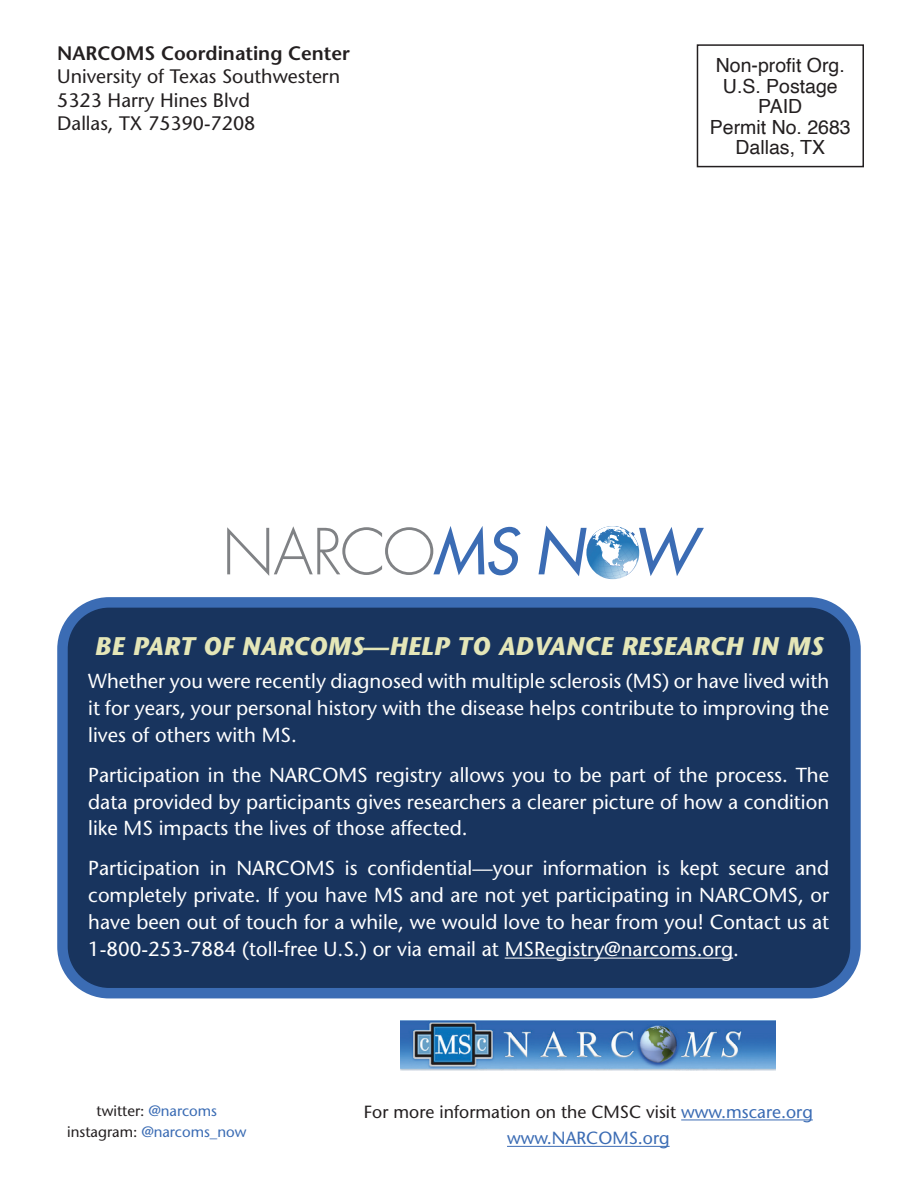
<style>
.page{position:relative;width:918px;height:1188px;background:#fff}
.page>*{position:absolute;margin:0;border:0;box-sizing:border-box;transform-origin:0 0}
.t1{font:300 61.65px "Futura";letter-spacing:-.025em;color:#808285}
.t2{font:italic 700 25.5px "Stone Sans";color:#e4e6b8}
.t3{font:20.25px/26.7px "Stone Sans";color:#fff;text-align:justify}
.t4{font:19.5px "Stone Sans";color:#231f20}
.t5{font:19.5px/20.5px "Helvetica";color:#231f20;text-align:center}
.t6{font:600 19.5px "Stone Sans";color:#231f20}
.Text{font:17.55px "Stone Sans";color:#231f20}
.Text-2{font:17.55px "Stone Sans";color:#3b6cb4}
.Text-3{font:15px "Stone Sans";color:#3b6cb4}
.Text-4{font:15px "Stone Sans";color:#231f20}
.s1{font-weight:400;font-style:italic;color:#3b6cb4}
.s2{color:#3b6cb4}
.s3{color:#231f20}
</style>
<div class="page">
<div style="left:62px;top:602px;width:794px;height:391px;background:#18345e;border-radius:47px"></div>
<div style="left:57px;top:597px;width:804px;height:401px;border:10px solid #3b6cb4;border-radius:47px"></div>
<hr style="left:505px;top:958px;width:228px;height:1px;background:#fff">
<div style="left:697px;top:44px;width:167px;height:123px;border:2px solid #231f20"></div>
<img style="left:401px;top:1020px;width:375px;height:50px">
<hr style="left:681px;top:1120px;width:132px;height:1px;background:#3b6cb4">
<hr style="left:507px;top:1146px;width:163px;height:1px;background:#3b6cb4">
<svg style="left:586px;top:526px;width:53px;height:53px"></svg>
<p class="t6" style="left:57px;top:41px;width:294px">NARCOMS Coordinating Center</p>
<p class="t4" style="left:57px;top:64px;width:284px">University of Texas Southwestern</p>
<p class="t4" style="left:57px;top:88px;width:194px">5323 Harry Hines Blvd</p>
<p class="t4" style="left:57px;top:111px;width:200px">Dallas, TX 75390-7208</p>
<p class="t5" style="left:716px;top:56px;width:130px">Non-profit Org.</p>
<p class="t5" style="left:723px;top:76px;width:116px">U.S. Postage</p>
<p class="t5" style="left:758px;top:97px;width:46px">PAID</p>
<p class="t5" style="left:710px;top:117px;width:142px">Permit No. 2683<br>Dallas, TX</p>
<p class="t1" style="left:222px;top:512px;width:475px">NARCO<span class="s1">MS N ˜W</span></p>
<p class="t2" style="left:95px;top:630px;width:730px">BE PART OF NARCOMS—HELP TO ADVANCE RESEARCH IN MS</p>
<p class="t3" style="left:88px;top:668px;width:742px">Whether you were recently diagnosed with multiple sclerosis (MS) or have lived with it for years, your personal history with the disease helps contribute to improving the lives of others with MS.</p>
<p class="t3" style="left:88px;top:761px;width:742px">Participation in the NARCOMS registry allows you to be part of the process. The data provided by participants gives researchers a clearer picture of how a condition like MS impacts the lives of those affected.</p>
<p class="t3" style="left:88px;top:855px;width:743px">Participation in NARCOMS is confidential—your information is kept secure and completely private. If you have MS and are not yet participating in NARCOMS, or have been out of touch for a while, we would love to hear from you! Contact us at 1-800-253-7884 (toll-free U.S.) or via email at MSRegistry@narcoms.org.</p>
<p class="Text-4" style="left:97px;top:1101px;width:122px">twitter: <span class="s2">@narcoms</span></p>
<p class="Text-3" style="left:67px;top:1123px;width:181px"><span class="s3">instagram:</span> @narcoms_now</p>
<p class="Text" style="left:364px;top:1101px;width:450px">For more information on the CMSC visit <span class="s2">www.mscare.org</span></p>
<p class="Text-2" style="left:507px;top:1127px;width:164px">www.NARCOMS.org</p>
</div>
